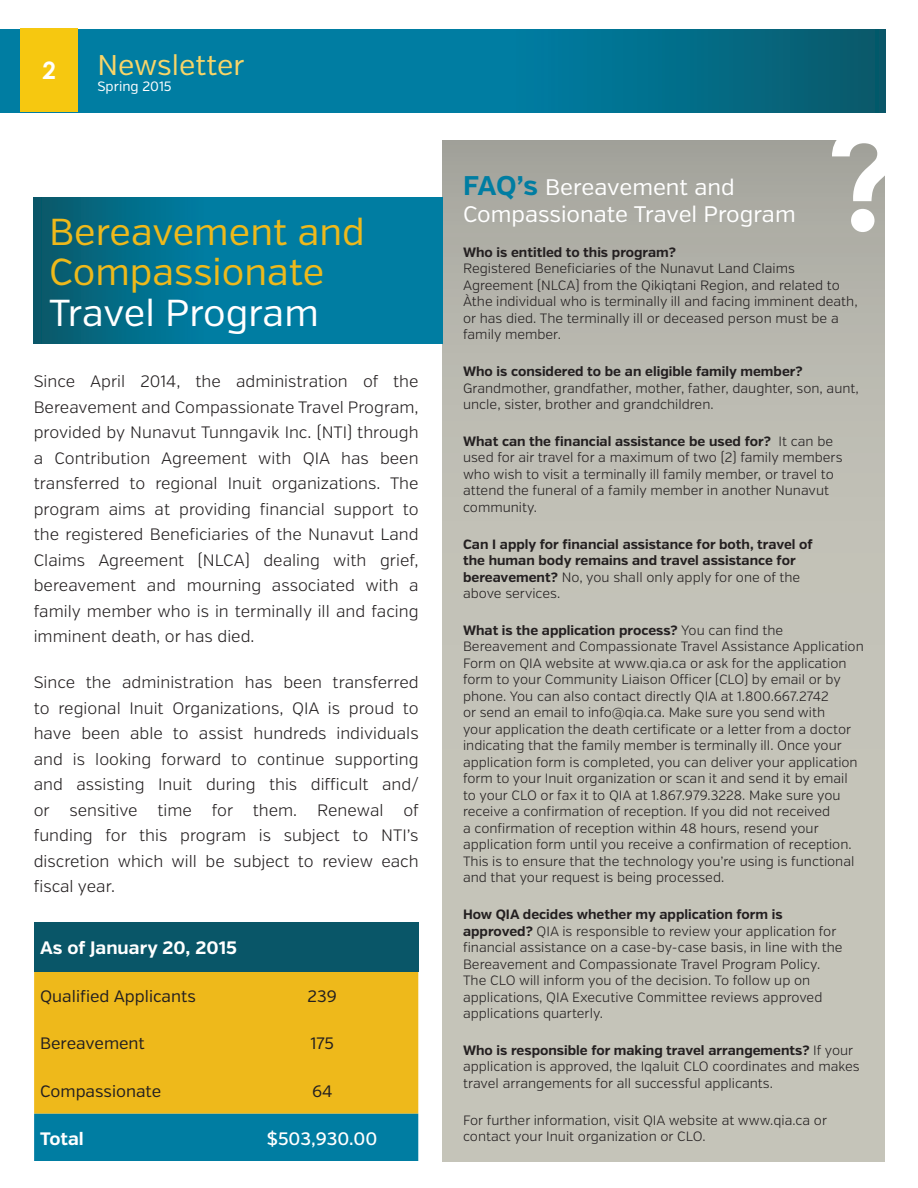
<style>
.page{position:relative;width:918px;height:1188px;background:#fff}
.page>*{position:absolute;margin:0;border:0;box-sizing:border-box;transform-origin:0 0}
.Title_Index{font:700 138.45px "Century Gothic";color:#fff}
.Header_1{font:37.5px/40.5px "Verb";color:#eeb91b}
.t1{font:28.5px "Verb";letter-spacing:-.005em;color:#f8d568}
.Title_Index-2{font:700 24px "Century Gothic";color:#fff}
.Header_1-2{font:22.5px/27px "Verb";color:#fff}
.Title_Index-3{font:700 18px "Verb";color:#fff}
.Title_Index-4{font:500 18px "Verb";color:#fff}
.Text{font:300 16.5px/25.5px "Verb";color:#231f20;text-align:justify}
.Title_Index-5{font:16.5px "Verb";color:#231f20}
.Text-2{font:300 13.5px/16.5px "Verb";color:#231f20}
.Text-3{font:700 13.5px/16.5px "Verb";color:#231f20}
.t2{font:13.5px "Verb";color:#fff}
.s1{color:#fff}
.s2{font-weight:700;font-size:27px;color:#007da2}
.s3{font-weight:700}
.s4{font-weight:300}
</style>
<div class="page">
<svg style="left:0;top:29px;width:886px;height:83px;background:#017595"></svg>
<div style="left:20px;top:28px;width:58px;height:84px;background:#f6c810"></div>
<div style="left:443px;top:140px;width:441px;height:1021px;background:linear-gradient(to bottom,#b1b1a9,#cccbbf)"></div>
<div style="left:34px;top:923px;width:384px;height:49px;background:#095668"></div>
<div style="left:34px;top:972px;width:384px;height:142px;background:#eeb91b"></div>
<div style="left:34px;top:1114px;width:384px;height:47px;background:#007da2"></div>
<svg style="left:34px;top:197px;width:409px;height:147px;background:#017596"></svg>
<p class="Title_Index-2" style="left:42px;top:56px;width:15px">2</p>
<h3 class="t1" style="left:98px;top:48px;width:148px">Newsletter</h3>
<p class="t2" style="left:98px;top:79px;width:76px">Spring 2015</p>
<p class="Header_1" style="left:49px;top:212px;width:317px">Bereavement and<br>Compassionate<br><span class="s1">Travel Program</span></p>
<p class="Text" style="left:34px;top:369px;width:386px">Since April 2014, the administration of the Bereavement and Compassionate Travel Program, provided by Nunavut Tunngavik Inc. (NTI) through a Contribution Agreement with QIA has been transferred to regional Inuit organizations. The program aims at providing financial support to the registered Beneficiaries of the Nunavut Land Claims Agreement (NLCA) dealing with grief, bereavement and mourning associated with a family member who is in terminally ill and facing imminent death, or has died.</p>
<p class="Text" style="left:34px;top:670px;width:387px">Since the administration has been transferred to regional Inuit Organizations, QIA is proud to have been able to assist hundreds individuals and is looking forward to continue supporting and assisting Inuit during this difficult and/ or sensitive time for them. Renewal of funding for this program is subject to NTI’s discretion which will be subject to review each fiscal year.</p>
<p class="Title_Index-3" style="left:40px;top:937px;width:198px">As of January 20, 2015</p>
<p class="Title_Index-5" style="left:40px;top:987px;width:157px">Qualified Applicants</p>
<p class="Title_Index-5" style="left:308px;top:987px;width:31px">239</p>
<p class="Title_Index-5" style="left:40px;top:1034px;width:106px">Bereavement</p>
<p class="Title_Index-5" style="left:310px;top:1034px;width:25px">175</p>
<p class="Title_Index-5" style="left:40px;top:1081px;width:123px">Compassionate</p>
<p class="Title_Index-5" style="left:312px;top:1081px;width:22px">64</p>
<p class="Title_Index-3" style="left:40px;top:1127px;width:45px">Total</p>
<p class="Title_Index-4" style="left:267px;top:1127px;width:112px">$503,930.00</p>
<p class="Title_Index" style="left:825px;top:93px;width:79px">?</p>
<p class="Header_1-2" style="left:463px;top:174px;width:334px"><span class="s2">FAQ’s</span> Bereavement and<br>Compassionate Travel Program</p>
<p class="Text-2" style="left:463px;top:244px;width:396px"><span class="s3">Who is entitled to this program?<br></span>Registered Beneficiaries of the Nunavut Land Claims Agreement (NLCA) from the Qikiqtani Region, and related to Àthe individual who is terminally ill and facing imminent death, or has died. The terminally ill or deceased person must be a family member.</p>
<p class="Text-2" style="left:463px;top:363px;width:397px"><span class="s3">Who is considered to be an eligible family member?<br></span>Grandmother, grandfather, mother, father, daughter, son, aunt, uncle, sister, brother and grandchildren.</p>
<p class="Text-2" style="left:463px;top:433px;width:381px"><span class="s3">What can the financial assistance be used for?</span> It can be used for air travel for a maximum of two (2) family members who wish to visit a terminally ill family member, or travel to attend the funeral of a family member in another Nunavut community.</p>
<p class="Text-3" style="left:463px;top:536px;width:351px">Can I apply for financial assistance for both, travel of the human body remains and travel assistance for bereavement? <span class="s4">No, you shall only apply for one of the above services.</span></p>
<p class="Text-2" style="left:463px;top:622px;width:402px"><span class="s3">What is the application process?</span> You can find the Bereavement and Compassionate Travel Assistance Application Form on QIA website at www.qia.ca or ask for the application form to your Community Liaison Officer (CLO) by email or by phone. You can also contact directly QIA at 1.800.667.2742<br>or send an email to info@qia.ca. Make sure you send with<br>your application the death certificate or a letter from a doctor indicating that the family member is terminally ill. Once your application form is completed, you can deliver your application form to your Inuit organization or scan it and send it by email to your CLO or fax it to QIA at 1.867.979.3228. Make sure you receive a confirmation of reception. If you did not received<br>a confirmation of reception within 48 hours, resend your application form until you receive a confirmation of reception.<br>This is to ensure that the technology you’re using is functional and that your request is being processed.</p>
<p class="Text-2" style="left:463px;top:906px;width:381px"><span class="s3">How QIA decides whether my application form is approved?</span> QIA is responsible to review your application for financial assistance on a case-by-case basis, in line with the Bereavement and Compassionate Travel Program Policy.<br>The CLO will inform you of the decision. To follow up on applications, QIA Executive Committee reviews approved applications quarterly.</p>
<p class="Text-2" style="left:463px;top:1042px;width:398px"><span class="s3">Who is responsible for making travel arrangements?</span> If your application is approved, the Iqaluit CLO coordinates and makes travel arrangements for all successful applicants.</p>
<p class="Text-2" style="left:463px;top:1112px;width:366px">For further information, visit QIA website at www.qia.ca or contact your Inuit organization or CLO.</p>
</div>
